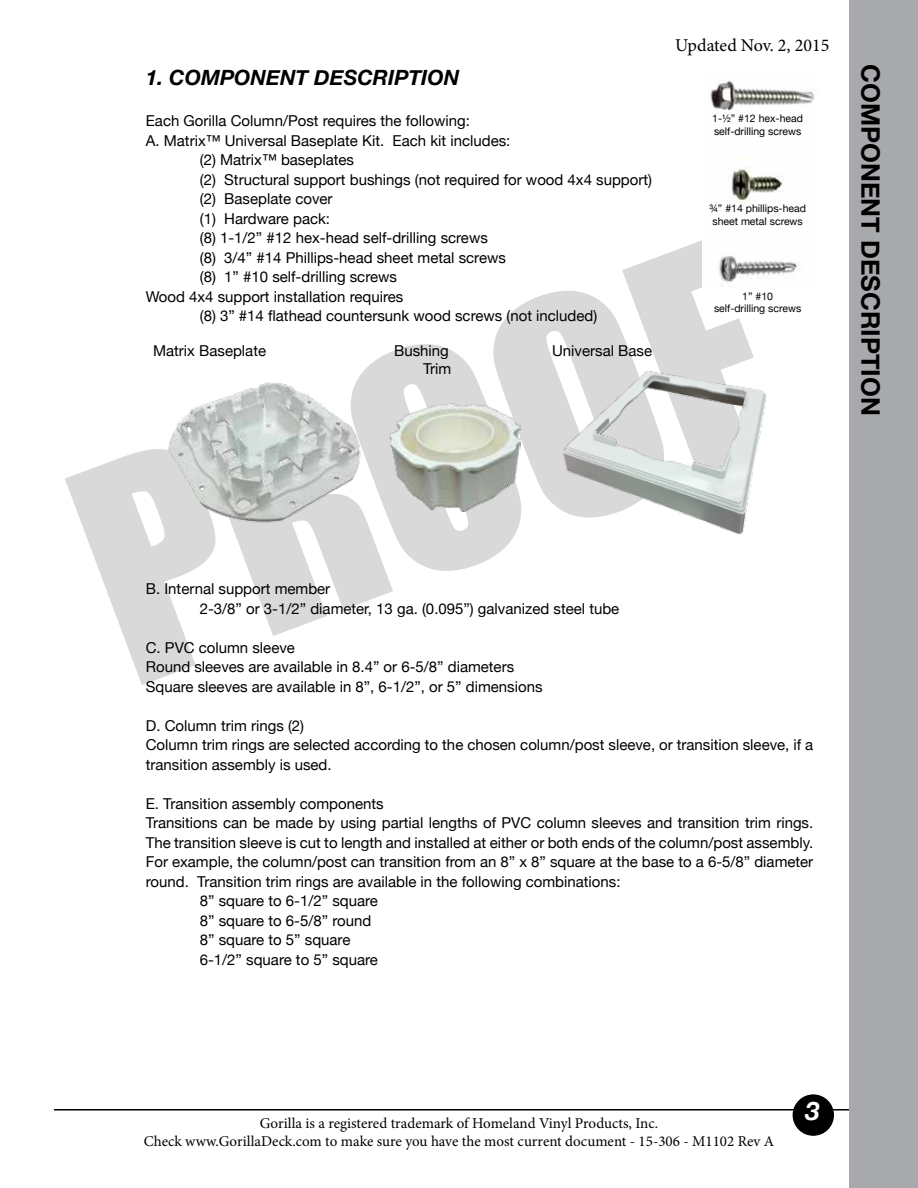
<style>
.page{position:relative;width:918px;height:1188px;background:#fff}
.page>*{position:absolute;margin:0;border:0;box-sizing:border-box;transform-origin:0 0}
.t1{font:279px "Impact";color:#000}
.t2{font:700 25.5px "Helvetica Neue";color:#000}
.t3{font:italic 700 25.5px "Helvetica Neue";color:#fff}
.t4{font:italic 700 21px "Helvetica Neue";color:#000}
.t5{font:18px "Minion Pro";color:#000}
.t6{font:15px/19.5px "Helvetica Neue";color:#000}
.t7{font:15px/18px "Minion Pro";color:#000;text-align:center}
.t8{font:10.5px/13.5px "Helvetica Neue";color:#000;text-align:center}
</style>
<div class="page">
<div style="left:793px;top:1095px;width:40px;height:40px;background:#000;border-radius:50%"></div>
<div style="left:793px;top:1094px;width:41px;height:42px;border:2px solid #000;border-radius:50%"></div>
<hr style="left:54px;top:1109px;width:797px;height:2px;background:#000">
<div style="left:850px;top:0;width:68px;height:1188px;background:#a7a9ac"></div>
<img style="left:168px;top:382px;width:193px;height:141px">
<img style="left:389px;top:403px;width:132px;height:109px">
<img style="left:563px;top:371px;width:204px;height:163px">
<img style="left:710px;top:80px;width:105px;height:202px">
<p class="t5" style="left:675px;top:33px;width:156px">Updated Nov. 2, 2015</p>
<h3 class="t4" style="left:146px;top:61px;width:315px">1. COMPONENT DESCRIPTION</h3>
<p class="t6" style="left:146px;top:112px;width:326px">Each Gorilla Column/Post requires the following:</p>
<p class="t6" style="left:146px;top:131px;width:366px">A. Matrix™ Universal Baseplate Kit. Each kit includes:</p>
<p class="t6" style="left:200px;top:151px;width:156px">(2) Matrix™ baseplates</p>
<p class="t6" style="left:200px;top:170px;width:454px">(2) Structural support bushings (not required for wood 4x4 support)</p>
<p class="t6" style="left:200px;top:190px;width:134px">(2) Baseplate cover</p>
<p class="t6" style="left:200px;top:209px;width:132px">(1) Hardware pack:</p>
<p class="t6" style="left:200px;top:229px;width:290px">(8) 1-1/2” #12 hex-head self-drilling screws</p>
<p class="t6" style="left:200px;top:248px;width:308px">(8) 3/4” #14 Phillips-head sheet metal screws</p>
<p class="t6" style="left:200px;top:268px;width:199px">(8) 1” #10 self-drilling screws</p>
<p class="t6" style="left:146px;top:287px;width:259px">Wood 4x4 support installation requires</p>
<p class="t6" style="left:200px;top:307px;width:399px">(8) 3” #14 flathead countersunk wood screws (not included)</p>
<p class="t8" style="left:712px;top:112px;width:92px;text-align:left">1-½” #12 hex-head self-drilling screws</p>
<p class="t8" style="left:709px;top:202px;width:98px">¾” #14 phillips-head sheet metal screws</p>
<h1 class="t1" style="left:15px;top:387px;width:708px;rotate:-21deg">PROOF</h1>
<p class="t8" style="left:714px;top:291px;width:89px;line-height:12px">1” #10<br>self-drilling screws</p>
<p class="t6" style="left:153px;top:342px;width:115px">Matrix Baseplate</p>
<p class="t6" style="left:394px;top:342px;width:56px">Bushing</p>
<p class="t6" style="left:552px;top:342px;width:101px">Universal Base</p>
<p class="t6" style="left:423px;top:360px;width:30px">Trim</p>
<p class="t6" style="left:200px;top:580px;width:421px;text-indent:-54px">B. Internal support member<br>2-3/8” or 3-1/2” diameter, 13 ga. (0.095”) galvanized steel tube</p>
<p class="t6" style="left:146px;top:638px;width:398px">C. PVC column sleeve<br>Round sleeves are available in 8.4” or 6-5/8” diameters<br>Square sleeves are available in 8”, 6-1/2”, or 5” dimensions</p>
<p class="t6" style="left:146px;top:716px;width:669px">D. Column trim rings (2)<br>Column trim rings are selected according to the chosen column/post sleeve, or transition sleeve, if a transition assembly is used.</p>
<p class="t6" style="left:146px;top:794px;width:239px">E. Transition assembly components</p>
<p class="t6" style="left:146px;top:814px;width:669px">Transitions can be made by using partial lengths of PVC column sleeves and transition trim rings.</p>
<p class="t6" style="left:146px;top:833px;width:669px">The transition sleeve is cut to length and installed at either or both ends of the column/post assembly.</p>
<p class="t6" style="left:146px;top:853px;width:669px">For example, the column/post can transition from an 8” x 8” square at the base to a 6-5/8” diameter</p>
<p class="t6" style="left:146px;top:872px;width:476px">round. Transition trim rings are available in the following combinations:</p>
<p class="t6" style="left:200px;top:892px;width:180px">8” square to 6-1/2” square</p>
<p class="t6" style="left:200px;top:911px;width:173px">8” square to 6-5/8” round</p>
<p class="t6" style="left:200px;top:931px;width:152px">8” square to 5” square</p>
<p class="t6" style="left:200px;top:950px;width:180px">6-1/2” square to 5” square</p>
<h2 class="t2" style="left:890px;top:64px;width:353px;rotate:90deg">COMPONENT DESCRIPTION</h2>
<p class="t7" style="left:144px;top:1114px;width:632px">Gorilla is a registered trademark of Homeland Vinyl Products, Inc.<br>Check www.GorillaDeck.com to make sure you have the most current document - 15-306 - M1102 Rev A</p>
<h2 class="t3" style="left:805px;top:1091px;width:16px">3</h2>
</div>
